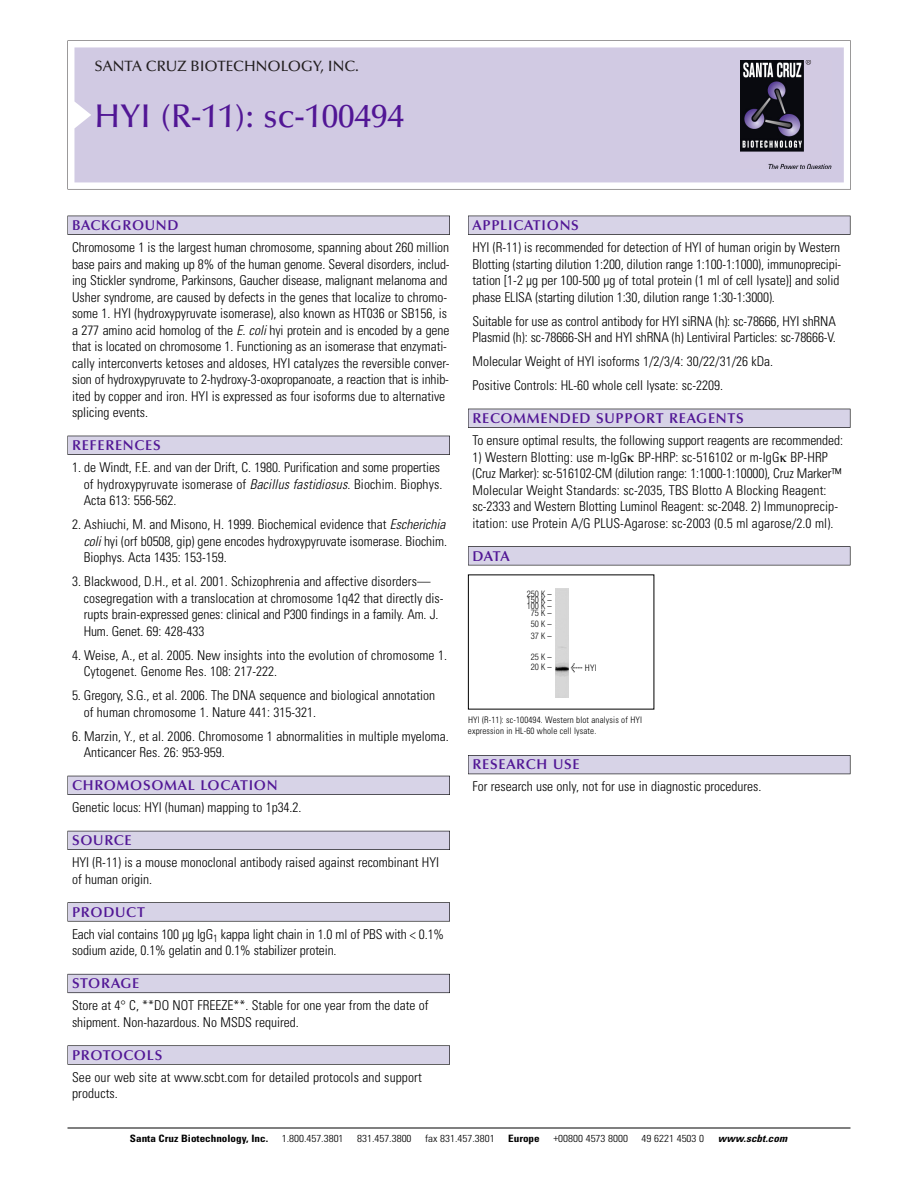
<style>
.page{position:relative;width:918px;height:1188px;background:#fff}
.page>*{position:absolute;margin:0;border:0;box-sizing:border-box;transform-origin:0 0}
.t1{font:500 33px "Optima";color:#511695}
.t2{font:500 15px "Optima";color:#231f20}
.t3{font:600 14.25px "Optima";letter-spacing:.05em;color:#511695}
.t4{font:300 condensed 13.5px/16.5px "Univers";color:#000}
.t5{font:300 condensed 10.2px "Univers";color:#000;scale:1.1 1}
.t6{font:700 condensed 10.2px "Univers";color:#000;scale:1.1 1}
.t7{font:italic 700 condensed 10.2px "Univers";letter-spacing:.005em;color:#000;scale:1.1 1}
.t8{font:300 condensed 9px/10.5px "Univers";letter-spacing:.015em;color:#000}
.t9{font:300 condensed 9px/7.5px "Helvetica Neue";color:#000;scale:.95 1}
.s1{font-style:italic}
.s2{font-family:"Meta Plus";font-weight:400;font-stretch:normal;font-size:10.5px}
</style>
<div class="page">
<svg style="left:68px;top:40px;width:783px;height:149px"></svg>
<div style="left:74px;top:47px;width:770px;height:135px;background:#d1cae3"></div>
<img style="left:741px;top:60px;width:90px;height:108px">
<div style="left:68px;top:216px;width:382px;height:19px;background:#525155"></div>
<div style="left:68px;top:216px;width:381px;height:18px;background:#d7d3e7"></div>
<div style="left:68px;top:436px;width:382px;height:19px;background:#515055"></div>
<div style="left:68px;top:436px;width:381px;height:18px;background:#d7d3e7"></div>
<div style="left:68px;top:776px;width:382px;height:19px;background:#525158"></div>
<div style="left:68px;top:776px;width:381px;height:18px;background:#d7d3e7"></div>
<div style="left:68px;top:831px;width:382px;height:19px;background:#54535a"></div>
<div style="left:68px;top:831px;width:381px;height:18px;background:#d7d3e7"></div>
<svg style="left:68px;top:902px;width:382px;height:20px"></svg>
<div style="left:68px;top:903px;width:381px;height:18px;background:#d7d3e7"></div>
<div style="left:68px;top:974px;width:382px;height:19px;background:#66646e"></div>
<div style="left:68px;top:974px;width:381px;height:18px;background:#d7d3e7"></div>
<div style="left:68px;top:1045px;width:382px;height:20px;background:#616161"></div>
<div style="left:68px;top:1046px;width:381px;height:18px;background:#d7d3e7"></div>
<div style="left:468px;top:216px;width:382px;height:19px;background:#525155"></div>
<div style="left:468px;top:216px;width:382px;height:18px;background:#d7d3e7"></div>
<div style="left:468px;top:409px;width:382px;height:19px;background:#515055"></div>
<div style="left:468px;top:409px;width:382px;height:18px;background:#d7d3e7"></div>
<div style="left:468px;top:546px;width:382px;height:19px;background:#545357"></div>
<div style="left:468px;top:547px;width:382px;height:18px;background:#d7d3e7"></div>
<div style="left:468px;top:755px;width:382px;height:19px;background:#535259"></div>
<div style="left:468px;top:756px;width:382px;height:18px;background:#d7d3e7"></div>
<hr style="left:68px;top:1128px;width:782px;height:1px;background:#000">
<img style="left:555px;top:588px;width:13px;height:109px">
<p class="t2" style="left:94px;top:61px;width:266px">SANTA CRUZ BIOTECHNOLOGY, INC.</p>
<h1 class="t1" style="left:94px;top:103px;width:311px">HYI (R-11): sc-100494</h1>
<p class="t3" style="left:72px;top:219px;width:108px">BACKGROUND</p>
<p class="t4" style="left:72px;top:240px;width:379px">Chromosome 1 is the largest human chromosome, spanning about 260 million base pairs and making up 8% of the human genome. Several disorders, includ&shy;ing Stickler syndrome, Parkinsons, Gaucher disease, malignant melanoma and Usher syndrome, are caused by defects in the genes that localize to chromo&shy;some 1. HYI (hydroxypyruvate isomerase), also known as HT036 or SB156, is a 277 amino acid homolog of the <span class="s1">E. coli</span> hyi protein and is encoded by a gene that is located on chromosome 1. Functioning as an isomerase that enzymati&shy;cally interconverts ketoses and aldoses, HYI catalyzes the reversible conver&shy;sion of hydroxypyruvate to 2-hydroxy-3-oxopropanoate, a reaction that is inhib&shy;ited by copper and iron. HYI is expressed as four isoforms due to alternative splicing events.</p>
<p class="t3" style="left:72px;top:440px;width:90px">REFERENCES</p>
<p class="t4" style="left:84px;top:460px;width:360px;text-indent:-12px">1. de Windt, F.E. and van der Drift, C. 1980. Purification and some properties of hydroxypyruvate isomerase of <span class="s1">Bacillus fastidiosus</span>. Biochim. Biophys.<br>Acta 613: 556-562.</p>
<p class="t4" style="left:84px;top:517px;width:365px;text-align:justify;text-indent:-12px">2. Ashiuchi, M. and Misono, H. 1999. Biochemical evidence that <span class="s1">Escherichia coli</span> hyi (orf b0508, gip) gene encodes hydroxypyruvate isomerase. Biochim.<br>Biophys. Acta 1435: 153-159.</p>
<p class="t4" style="left:84px;top:574px;width:361px;text-indent:-12px">3. Blackwood, D.H., et al. 2001. Schizophrenia and affective disorders— cosegregation with a translocation at chromosome 1q42 that directly dis&shy;rupts brain-expressed genes: clinical and P300 findings in a family. Am. J.<br>Hum. Genet. 69: 428-433</p>
<p class="t4" style="left:84px;top:648px;width:365px;text-indent:-12px">4. Weise, A., et al. 2005. New insights into the evolution of chromosome 1.<br>Cytogenet. Genome Res. 108: 217-222.</p>
<p class="t4" style="left:84px;top:688px;width:353px;text-indent:-12px">5. Gregory, S.G., et al. 2006. The DNA sequence and biological annotation of human chromosome 1. Nature 441: 315-321.</p>
<p class="t4" style="left:84px;top:729px;width:367px;text-indent:-12px">6. Marzin, Y., et al. 2006. Chromosome 1 abnormalities in multiple myeloma.<br>Anticancer Res. 26: 953-959.</p>
<p class="t3" style="left:72px;top:780px;width:207px">CHROMOSOMAL LOCATION</p>
<p class="t4" style="left:72px;top:800px;width:231px">Genetic locus: HYI (human) mapping to 1p34.2.</p>
<p class="t3" style="left:72px;top:835px;width:61px">SOURCE</p>
<p class="t4" style="left:72px;top:855px;width:369px">HYI (R-11) is a mouse monoclonal antibody raised against recombinant HYI of human origin.</p>
<p class="t3" style="left:72px;top:906px;width:74px">PRODUCT</p>
<p class="t4" style="left:72px;top:927px;width:374px">Each vial contains 100 µg IgG<sub>1</sub> kappa light chain in 1.0 ml of PBS with &lt; 0.1% sodium azide, 0.1% gelatin and 0.1% stabilizer protein.</p>
<p class="t3" style="left:72px;top:978px;width:69px">STORAGE</p>
<p class="t4" style="left:72px;top:998px;width:358px">Store at 4° C, **DO NOT FREEZE**. Stable for one year from the date of shipment. Non-hazardous. No MSDS required.</p>
<p class="t3" style="left:72px;top:1049px;width:92px">PROTOCOLS</p>
<p class="t4" style="left:72px;top:1070px;width:351px">See our web site at www.scbt.com for detailed protocols and support products.</p>
<p class="t3" style="left:473px;top:219px;width:108px">APPLICATIONS</p>
<p class="t4" style="left:473px;top:240px;width:370px">HYI (R-11) is recommended for detection of HYI of human origin by Western Blotting (starting dilution 1:200, dilution range 1:100-1:1000), immunoprecipi&shy;tation [1-2 µg per 100-500 µg of total protein (1 ml of cell lysate)] and solid phase ELISA (starting dilution 1:30, dilution range 1:30-1:3000).</p>
<p class="t4" style="left:473px;top:314px;width:365px">Suitable for use as control antibody for HYI siRNA (h): sc-78666, HYI shRNA<br>Plasmid (h): sc-78666-SH and HYI shRNA (h) Lentiviral Particles: sc-78666-V.</p>
<p class="t4" style="left:473px;top:350px;width:302px;line-height:24px">Molecular Weight of HYI isoforms 1/2/3/4: 30/22/31/26 kDa.<br>Positive Controls: HL-60 whole cell lysate: sc-2209.</p>
<p class="t3" style="left:473px;top:413px;width:273px">RECOMMENDED SUPPORT REAGENTS</p>
<p class="t4" style="left:473px;top:433px;width:372px">To ensure optimal results, the following support reagents are recommended:</p>
<p class="t4" style="left:473px;top:450px;width:370px">1) Western Blotting: use m-IgG BP-HRP: sc-516102 or m-IgG BP-HRP (Cruz Marker): sc-516102-CM (dilution range: 1:1000-1:10000), Cruz Marker™ Molecular Weight Standards: sc-2035, TBS Blotto A Blocking Reagent: sc-2333 and Western Blotting Luminol Reagent: sc-2048. 2) Immunoprecip&shy;itation: use Protein A/G PLUS-Agarose: sc-2003 (0.5 ml agarose/2.0 ml).</p>
<p class="t3" style="left:473px;top:550px;width:39px">DATA</p>
<p class="t9" style="left:527px;top:591px;width:28px">250 K –</p>
<p class="t9" style="left:527px;top:597px;width:28px">150 K –</p>
<p class="t9" style="left:527px;top:603px;width:28px;text-align:center">100 K –<br>75K–</p>
<p class="t9" style="left:531px;top:618px;width:24px;line-height:12px">50K–<br>37K–</p>
<p class="t9" style="left:531px;top:652px;width:24px;line-height:10.5px">25K–<br>20K–</p>
<p class="t8" style="left:571px;top:663px;width:27px"><span class="s2">&lt;</span> HYI</p>
<p class="t8" style="left:468px;top:716px;width:176px">HYI (R-11): sc-100494. Western blot analysis of HYI expression in HL-60 whole cell lysate.</p>
<p class="t3" style="left:473px;top:759px;width:109px">RESEARCH USE</p>
<p class="t4" style="left:473px;top:780px;width:290px">For research use only, not for use in diagnostic procedures.</p>
<p class="t6" style="left:130px;top:1135px;width:127px">Santa Cruz Biotechnology, Inc.</p>
<p class="t5" style="left:282px;top:1135px;width:58px">1.800.457.3801</p>
<p class="t5" style="left:357px;top:1135px;width:51px">831.457.3800</p>
<p class="t5" style="left:425px;top:1135px;width:65px">fax 831.457.3801</p>
<p class="t6" style="left:508px;top:1135px;width:30px">Europe</p>
<p class="t5" style="left:553px;top:1135px;width:69px">+00800 4573 8000</p>
<p class="t5" style="left:642px;top:1135px;width:58px">49 6221 4503 0</p>
<p class="t7" style="left:718px;top:1135px;width:64px">www.scbt.com</p>
</div>
